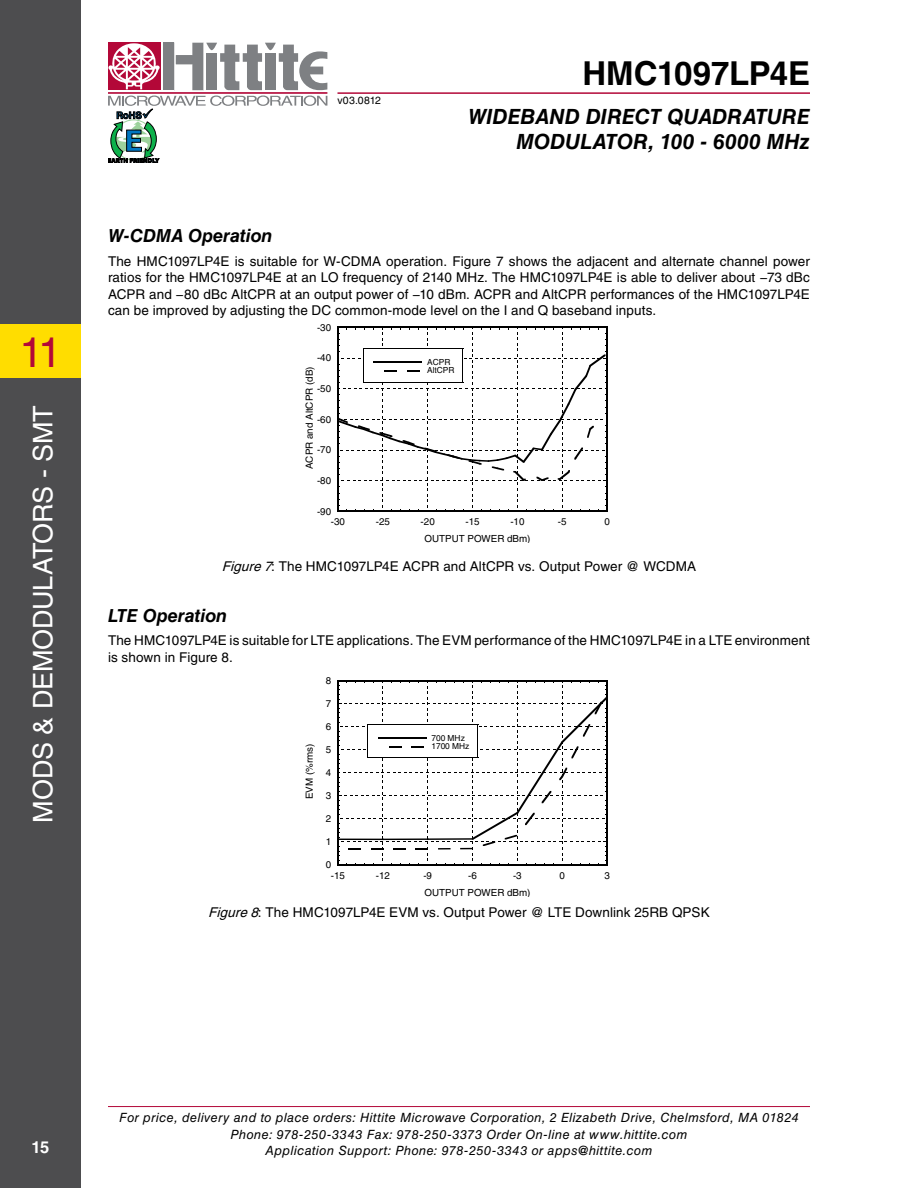
<style>
.page{position:relative;width:918px;height:1188px;background:#fff}
.page>*{position:absolute;margin:0;border:0;box-sizing:border-box;transform-origin:0 0}
.t1{font:42px "Helvetica LT Std";color:#b30838}
.t2{font:700 33px "Helvetica LT Std";letter-spacing:-.01em;color:#000}
.t3{font:27px "Helvetica LT Std";letter-spacing:-.005em;color:#fff}
.t4{font:italic 700 21px/25.2px "Helvetica LT Std";color:#000;text-align:right}
.t5{font:italic 700 18px "Helvetica LT Std";letter-spacing:-.005em;color:#000}
.t6{font:700 16.5px "Helvetica LT Std";color:#fff}
.t7{font:13.5px/16.5px "Helvetica LT Std";letter-spacing:.01em;color:#000;text-align:justify}
.t8{font:italic 12.75px/16.5px "Helvetica LT Std";letter-spacing:.035em;color:#000;text-align:center}
.t9{font:10.5px "Helvetica LT Std";letter-spacing:.025em;color:#000}
.t10{font:9.75px "Helvetica LT Std";color:#000}
.t11{font:8.4px/8.4px "Helvetica LT Std";color:#000}
.s1{font-style:italic}
</style>
<div class="page">
<div style="left:0;top:0;width:81px;height:1188px;background:#4d4d4f"></div>
<div style="left:0;top:324px;width:81px;height:54px;background:#fd0"></div>
<hr style="left:108px;top:1106px;width:702px;height:1px;background:#b30838">
<hr style="left:338px;top:92px;width:472px;height:2px;background:#b30838">
<div style="left:163px;top:43px;width:11px;height:47px;background:#7e8083"></div>
<div style="left:108px;top:43px;width:52px;height:47px;background:#b30838"></div>
<hr style="left:108px;top:92px;width:219px;height:2px;background:#b30838">
<svg style="left:176px;top:43px;width:151px;height:47px"></svg>
<svg style="left:108px;top:43px;width:52px;height:46px"></svg>
<svg style="left:108px;top:96px;width:219px;height:67px"></svg>
<svg style="left:337px;top:327px;width:271px;height:185px"></svg>
<svg style="left:337px;top:680px;width:271px;height:186px"></svg>
<h1 class="t1" style="left:20px;top:328px;width:43px">11</h1>
<h3 class="t3" style="left:27px;top:823px;width:419px;rotate:-90deg">MODS &amp; DEMODULATORS - SMT</h3>
<p class="t9" style="left:337px;top:94px;width:45px">v03.0812</p>
<h2 class="t2" style="left:582px;top:54px;width:229px">HMC1097LP4E</h2>
<h3 class="t4" style="left:468px;top:104px;width:343px">WIDEBAND DIRECT QUADRATURE<br>MODULATOR, 100 - 6000 MHz</h3>
<h3 class="t5" style="left:108px;top:225px;width:166px">W-CDMA Operation</h3>
<p class="t7" style="left:108px;top:253px;width:703px">The HMC1097LP4E is suitable for W-CDMA operation. Figure 7 shows the adjacent and alternate channel power ratios for the HMC1097LP4E at an LO frequency of 2140 MHz. The HMC1097LP4E is able to deliver about −73 dBc ACPR and −80 dBc AltCPR at an output power of −10 dBm. ACPR and AltCPR performances of the HMC1097LP4E can be improved by adjusting the DC common-mode level on the I and Q baseband inputs.</p>
<p class="t10" style="left:317px;top:322px;width:16px">-30</p>
<p class="t10" style="left:317px;top:352px;width:16px">-40</p>
<p class="t10" style="left:304px;top:469px;width:104px;rotate:-90deg">ACPR and AltCPR (dB)</p>
<p class="t10" style="left:317px;top:383px;width:16px">-50</p>
<p class="t10" style="left:317px;top:414px;width:16px">-60</p>
<p class="t10" style="left:317px;top:444px;width:16px">-70</p>
<p class="t10" style="left:317px;top:475px;width:16px">-80</p>
<p class="t10" style="left:317px;top:506px;width:16px">-90</p>
<p class="t11" style="left:427px;top:358px;width:29px">ACPR<br>AltCPR</p>
<p class="t10" style="left:331px;top:516px;width:16px">-30</p>
<p class="t10" style="left:376px;top:516px;width:16px">-25</p>
<p class="t10" style="left:421px;top:516px;width:16px">-20</p>
<p class="t10" style="left:466px;top:516px;width:16px">-15</p>
<p class="t10" style="left:510px;top:516px;width:16px">-10</p>
<p class="t10" style="left:558px;top:516px;width:10px">-5</p>
<p class="t10" style="left:604px;top:516px;width:7px">0</p>
<p class="t10" style="left:425px;top:533px;width:108px">OUTPUT POWER dBm)</p>
<p class="t7" style="left:222px;top:558px;width:476px"><span class="s1">Figure7</span>: The HMC1097LP4E ACPR and AltCPR vs. Output Power @ WCDMA</p>
<h3 class="t5" style="left:108px;top:605px;width:121px">LTE Operation</h3>
<p class="t7" style="left:108px;top:632px;width:704px">The HMC1097LP4E is suitable for LTE applications. The EVM performance of the HMC1097LP4E in a LTE environment is shown in Figure 8.</p>
<p class="t10" style="left:326px;top:675px;width:7px">8</p>
<p class="t10" style="left:326px;top:698px;width:7px">7</p>
<p class="t10" style="left:304px;top:799px;width:57px;rotate:-90deg">EVM (%rms)</p>
<p class="t10" style="left:326px;top:721px;width:7px">6</p>
<p class="t10" style="left:326px;top:744px;width:7px">5</p>
<p class="t10" style="left:326px;top:767px;width:7px">4</p>
<p class="t10" style="left:326px;top:790px;width:7px">3</p>
<p class="t10" style="left:326px;top:813px;width:7px">2</p>
<p class="t10" style="left:326px;top:836px;width:7px">1</p>
<p class="t10" style="left:326px;top:859px;width:7px">0</p>
<p class="t11" style="left:431px;top:734px;width:40px">700 MHz<br>1700 MHz</p>
<p class="t10" style="left:331px;top:870px;width:16px">-15</p>
<p class="t10" style="left:376px;top:870px;width:16px">-12</p>
<p class="t10" style="left:423px;top:870px;width:10px">-9</p>
<p class="t10" style="left:468px;top:870px;width:10px">-6</p>
<p class="t10" style="left:513px;top:870px;width:10px">-3</p>
<p class="t10" style="left:560px;top:870px;width:7px">0</p>
<p class="t10" style="left:604px;top:870px;width:7px">3</p>
<p class="t10" style="left:425px;top:886px;width:108px">OUTPUT POWER dBm)</p>
<p class="t7" style="left:208px;top:904px;width:503px"><span class="s1">Figure8</span>: The HMC1097LP4E EVM vs. Output Power @ LTE Downlink 25RB QPSK</p>
<p class="t6" style="left:32px;top:1137px;width:19px">15</p>
<p class="t8" style="left:119px;top:1110px;width:681px">For price, delivery and to place orders: Hittite Microwave Corporation, 2 Elizabeth Drive, Chelmsford, MA 01824<br>Phone: 978-250-3343 Fax: 978-250-3373 Order On-line at www.hittite.com<br>Application Support: Phone: 978-250-3343 or apps@hittite.com</p>
</div>
